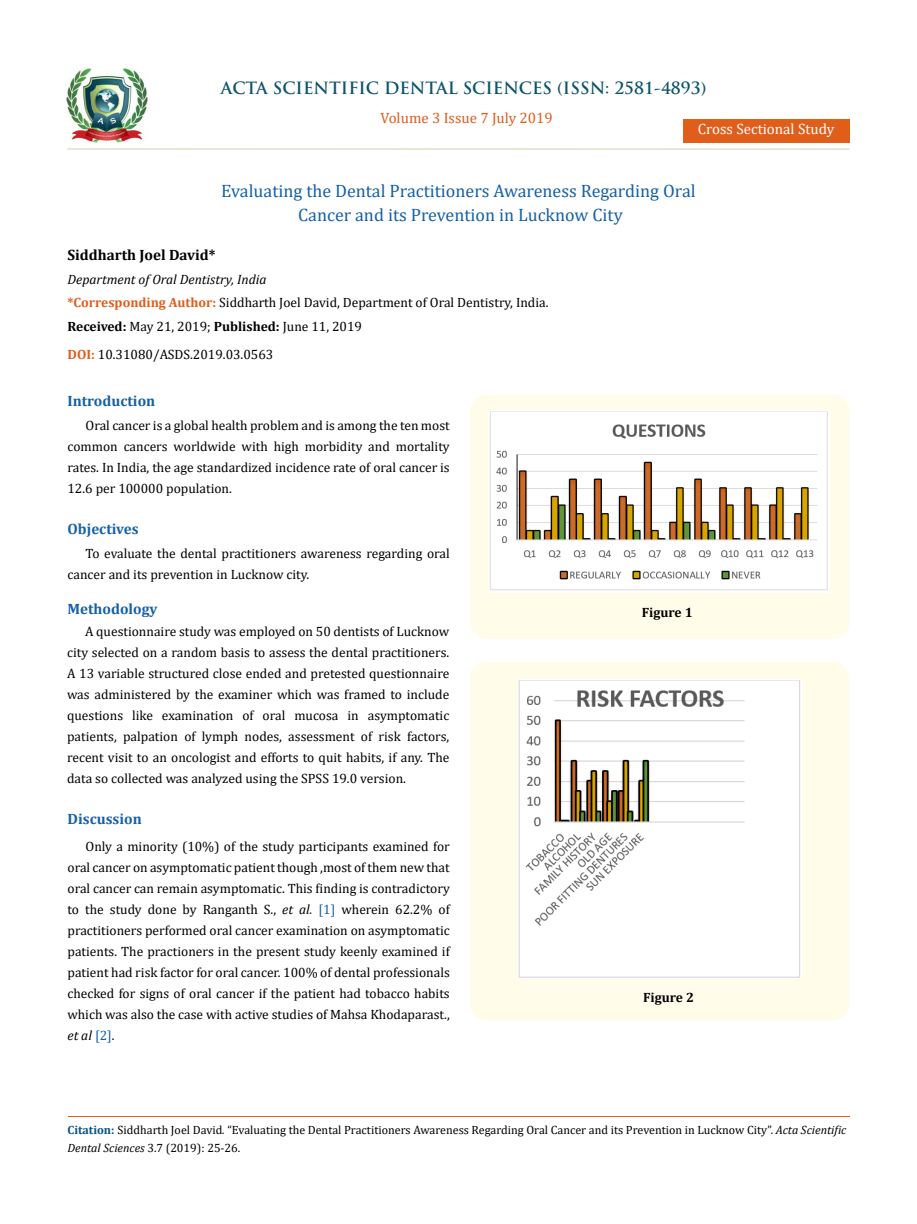
<style>
.page{position:relative;width:917px;height:1224px;background:#fff}
.page>*{position:absolute;margin:0;border:0;box-sizing:border-box;transform-origin:0 0}
.t1{font:18px/24px "Cambria";color:#1560a6;text-align:center}
.t2{font:700 16.5px "Trajan Pro";color:#0e546a}
.t3{font:700 15px "Cambria";color:#1560a6}
.t4{font:15px "Cambria";color:#e05d1a}
.t5{font:700 15px "Cambria";color:#000}
.t6{font:15px "Cambria";color:#fff}
.t7{font:13.5px/21px "Cambria";color:#000;text-align:justify}
.t8{font:700 13.5px "Cambria";color:#000}
.t9{font:12px/18px "Cambria";color:#000}
.s1{font-style:italic}
.s2{font-weight:700;color:#e05d1a}
.s3{font-weight:700}
.s4{color:#1560a6}
.s5{font-weight:700;color:#035089}
</style>
<div class="page">
<img style="left:67px;top:68px;width:80px;height:74px">
<div style="left:682px;top:119px;width:167px;height:23px;background:#e05d1a"></div>
<div style="left:470px;top:394px;width:379px;height:245px;background:#fffde9;border-radius:18px"></div>
<img style="left:488px;top:410px;width:341px;height:183px">
<div style="left:470px;top:662px;width:379px;height:359px;background:#fffde9;border-radius:18px"></div>
<img style="left:518px;top:680px;width:283px;height:298px">
<hr style="left:67px;top:148px;width:782px;height:2px;background:#e0dfcd">
<hr style="left:68px;top:1116px;width:782px;height:1px;background:#e05d1a">
<p class="t2" style="left:221px;top:77px;width:487px">ACTA SCIENTIFIC DENTAL SCIENCES (ISSN: 2581-4893)</p>
<p class="t4" style="left:380px;top:109px;width:174px">Volume 3 Issue 7 July 2019</p>
<p class="t6" style="left:697px;top:120px;width:138px">Cross Sectional Study</p>
<h1 class="t1" style="left:221px;top:178px;width:476px">Evaluating the Dental Practitioners Awareness Regarding Oral<br>Cancer and its Prevention in Lucknow City</h1>
<p class="t5" style="left:67px;top:244px;width:150px">Siddharth Joel David*</p>
<p class="t7" style="left:67px;top:268px;width:482px;line-height:23.1px"><span class="s1">Department of Oral Dentistry, India<br></span><span class="s2">*Corresponding Author:</span> Siddharth Joel David, Department of Oral Dentistry, India.</p>
<p class="t7" style="left:67px;top:316px;width:296px"><span class="s3">Received:</span> May 21, 2019; <span class="s3">Published:</span> June 11, 2019</p>
<p class="t7" style="left:67px;top:343px;width:207px"><span class="s2">DOI:</span> 10.31080/ASDS.2019.03.0563</p>
<p class="t3" style="left:67px;top:390px;width:89px">Introduction</p>
<p class="t7" style="left:67px;top:415px;width:384px;text-indent:18px">Oral cancer is a global health problem and is among the ten most common cancers worldwide with high morbidity and mortality rates. In India, the age standardized incidence rate of oral cancer is 12.6 per 100000 population.</p>
<p class="t3" style="left:67px;top:518px;width:73px">Objectives</p>
<p class="t7" style="left:67px;top:543px;width:384px;text-indent:18px">To evaluate the dental practitioners awareness regarding oral cancer and its prevention in Lucknow city.</p>
<p class="t3" style="left:67px;top:598px;width:92px">Methodology</p>
<p class="t7" style="left:67px;top:621px;width:384px;text-indent:18px">A questionnaire study was employed on 50 dentists of Lucknow city selected on a random basis to assess the dental practitioners.<br>A 13 variable structured close ended and pretested questionnaire was administered by the examiner which was framed to include questions like examination of oral mucosa in asymptomatic patients, palpation of lymph nodes, assessment of risk factors, recent visit to an oncologist and efforts to quit habits, if any. The data so collected was analyzed using the SPSS 19.0 version.</p>
<p class="t3" style="left:67px;top:809px;width:76px">Discussion</p>
<p class="t7" style="left:67px;top:836px;width:384px;text-indent:18px">Only a minority (10%) of the study participants examined for oral cancer on asymptomatic patient though ,most of them new that oral cancer can remain asymptomatic. This finding is contradictory to the study done by Ranganth S., <span class="s1">et al.</span> <span class="s4">[1]</span> wherein 62.2% of practitioners performed oral cancer examination on asymptomatic patients. The practioners in the present study keenly examined if patient had risk factor for oral cancer. 100% of dental professionals checked for signs of oral cancer if the patient had tobacco habits which was also the case with active studies of Mahsa Khodaparast., <span class="s1">et al</span> <span class="s4">[2]</span>.</p>
<p class="t8" style="left:641px;top:602px;width:52px">Figure 1</p>
<p class="t8" style="left:643px;top:987px;width:52px">Figure 2</p>
<p class="t9" style="left:67px;top:1121px;width:780px"><span class="s5">Citation:</span> Siddharth Joel David<span class="s1">.</span> “Evaluating the Dental Practitioners Awareness Regarding Oral Cancer and its Prevention in Lucknow City”. <span class="s1">Acta Scientific<br>Dental Sciences</span> 3.7 (2019): 25-26.</p>
</div>
